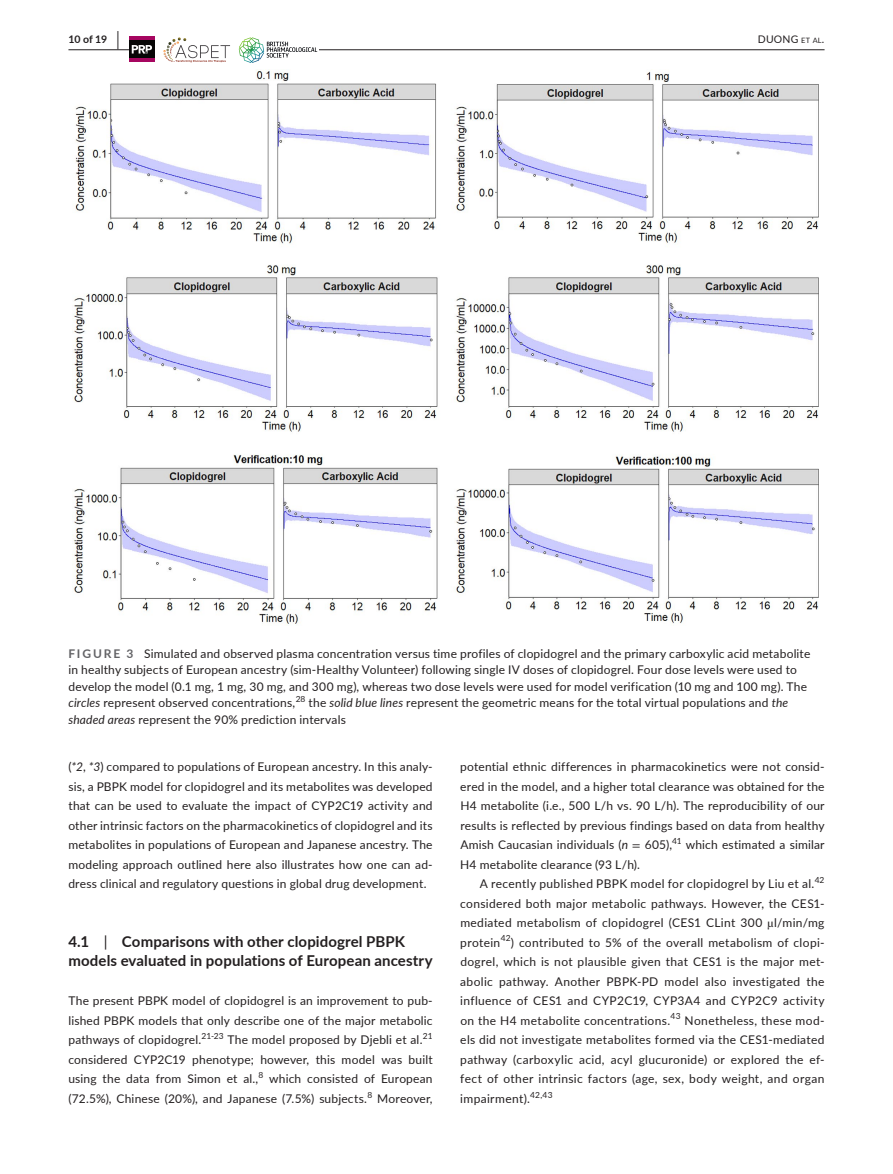
<style>
.page{position:relative;width:893px;height:1174px;background:#fff}
.page>*{position:absolute;margin:0;border:0;box-sizing:border-box;transform-origin:0 0}
.t1{font:700 15px/19.5px "Lato";letter-spacing:.005em;color:#231f20}
.t2{font:12px/19.5px "Lato";letter-spacing:.015em;color:#231f20;text-align:justify}
.t3{font:10.5px "Lato";letter-spacing:.02em;color:#231f20}
.t4{font:700 10.5px "Lato";color:#231f20}
.t5{font:8.4px "Lato";color:#231f20}
.s1{font-size:19.5px}
.s2{font-size:7.35px}
.s3{font-weight:700;color:#636366}
.s4{font-style:italic}
.s5{font-weight:400}
.s6{font-family:"STIX"}
</style>
<div class="page">
<hr style="left:68px;top:49px;width:756px;height:1px;background:#231f20">
<div style="left:129px;top:36px;width:189px;height:27px;background:#fff"></div>
<div style="left:129px;top:37px;width:26px;height:25px;background:#070606"></div>
<hr style="left:129px;top:37px;width:26px;height:3px;background:#a60660">
<hr style="left:129px;top:59px;width:26px;height:3px;background:#a60660">
<svg style="left:132px;top:45px;width:20px;height:9px"></svg>
<svg style="left:163px;top:37px;width:67px;height:25px"></svg>
<svg style="left:239px;top:37px;width:78px;height:26px"></svg>
<img style="left:72px;top:69px;width:747px;height:556px">
<p class="t4" style="left:68px;top:31px;width:52px">10 of 19 <span class="s1">|</span></p>
<p class="t3" style="left:758px;top:31px;width:68px">DUONG <span class="s2">et al</span>.</p>
<p class="t2" style="left:68px;top:644px;width:743px;line-height:16.5px;text-align:left"><span class="s3">FIGURE 3</span> Simulated and observed plasma concentration versus time profiles of clopidogrel and the primary carboxylic acid metabolite in healthy subjects of European ancestry (sim-Healthy Volunteer) following single IV doses of clopidogrel. Four dose levels were used to develop the model (0.1 mg, 1 mg, 30 mg, and 300 mg), whereas two dose levels were used for model verification (10 mg and 100 mg). The <span class="s4">circles</span> represent observed concentrations,</p>
<p class="t5" style="left:296px;top:692px;width:11px">28</p>
<p class="t2" style="left:68px;top:694px;width:721px;line-height:16.5px;text-indent:240px">the <span class="s4">solid blue lines</span> represent the geometric means for the total virtual populations and <span class="s4">the shaded areas</span> represent the 90% prediction intervals</p>
<p class="t2" style="left:68px;top:756px;width:366px">(<span class="s4">*2</span>, <span class="s4">*3</span>) compared to populations of European ancestry. In this analy&shy;sis, a PBPK model for clopidogrel and its metabolites was developed that can be used to evaluate the impact of CYP2C19 activity and other intrinsic factors on the pharmacokinetics of clopidogrel and its metabolites in populations of European and Japanese ancestry. The modeling approach outlined here also illustrates how one can ad&shy;dress clinical and regulatory questions in global drug development.</p>
<p class="t1" style="left:68px;top:931px;width:366px">4.1 <span class="s5">|</span> Comparisons with other clopidogrel PBPK models evaluated in populations of European ancestry</p>
<p class="t2" style="left:68px;top:990px;width:366px">The present PBPK model of clopidogrel is an improvement to pub&shy;lished PBPK models that only describe one of the major metabolic pathways of clopidogrel.<sup>21-23</sup> The model proposed by Djebli et al.<sup>21 </sup>considered CYP2C19 phenotype; however, this model was built using the data from Simon et al.,<sup>8</sup> which consisted of European (72.5%), Chinese (20%), and Japanese (7.5%) subjects.<sup>8</sup> Moreover,</p>
<p class="t2" style="left:460px;top:756px;width:366px">potential ethnic differences in pharmacokinetics were not consid&shy;ered in the model, and a higher total clearance was obtained for the H4 metabolite (i.e., 500 L/h vs. 90 L/h). The reproducibility of our results is reflected by previous findings based on data from healthy Amish Caucasian individuals (<span class="s4">n</span> <span class="s6">=</span> 605),<sup>41</sup> which estimated a similar H4 metabolite clearance (93 L/h).</p>
<p class="t2" style="left:480px;top:873px;width:336px">A recently published PBPK model for clopidogrel by Liu et al.</p>
<p class="t5" style="left:815px;top:874px;width:11px">42</p>
<p class="t2" style="left:460px;top:893px;width:366px">considered both major metabolic pathways. However, the CES1- mediated metabolism of clopidogrel (CES1 CLint 300 <span class="s6">µ</span>l/min/mg protein</p>
<p class="t5" style="left:501px;top:932px;width:11px">42</p>
<p class="t2" style="left:460px;top:932px;width:366px;text-indent:51px">) contributed to 5% of the overall metabolism of clopi&shy;dogrel, which is not plausible given that CES1 is the major met&shy;abolic pathway. Another PBPK-PD model also investigated the influence of CES1 and CYP2C19, CYP3A4 and CYP2C9 activity on the H4 metabolite concentrations.<sup>43</sup> Nonetheless, these mod&shy;els did not investigate metabolites formed via the CES1-mediated pathway (carboxylic acid, acyl glucuronide) or explored the ef&shy;fect of other intrinsic factors (age, sex, body weight, and organ impairment).<sup>42,43</sup></p>
</div>
